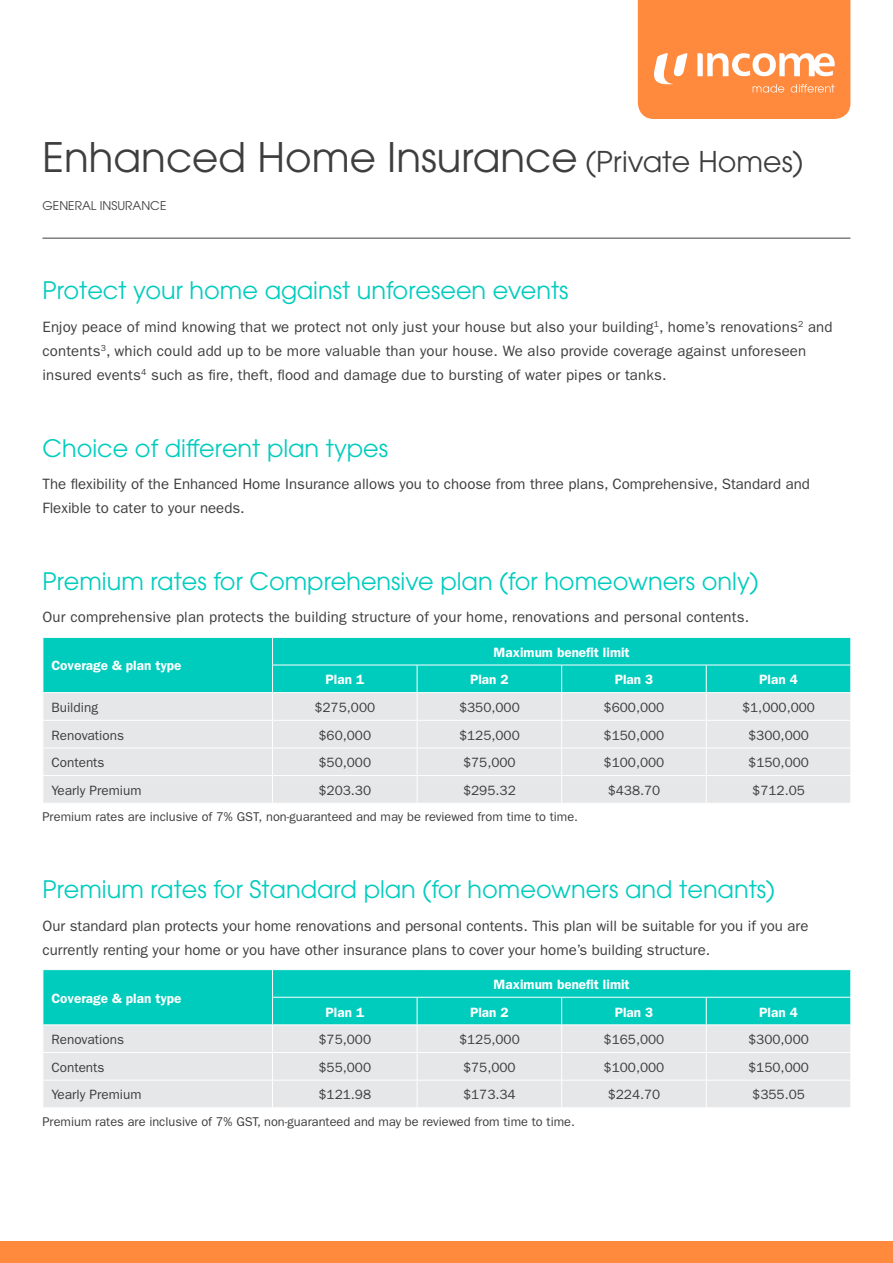
<style>
.page{position:relative;width:893px;height:1263px;background:#fff}
.page>*{position:absolute;margin:0;border:0;box-sizing:border-box;transform-origin:0 0}
.t1{font:40.5px "Avant Garde";color:#3e3e3f}
.t2{font:24px "Avant Garde";color:#00ccbe}
.t3{font:15px/24px "ITC Franklin Gothic Std";letter-spacing:.01em;color:#3e3e3f}
.t4{font:13.5px "Franklin Gothic";color:#3e3e3f}
.t5{font:600 13.5px "Franklin Gothic";color:#fff}
.t6{font:12.75px "Franklin Gothic";color:#3e3e3f}
.t7{font:12.75px "ITC Franklin Gothic Std";color:#3e3e3f}
.t8{font:12px "Avant Garde";color:#3e3e3f}
.s1{font-size:28.5px}
</style>
<div class="page">
<hr style="left:43px;top:238px;width:807px;height:1px;background:#3e3e3f">
<svg style="left:638px;top:0;width:212px;height:119px"></svg>
<div style="left:44px;top:638px;width:806px;height:54px;background:#00ccbe"></div>
<div style="left:44px;top:693px;width:806px;height:110px;background:#e6e7e9"></div>
<hr style="left:272px;top:665px;width:145px;height:1px;background:#fff">
<hr style="left:417px;top:665px;width:145px;height:1px;background:#fff">
<hr style="left:562px;top:665px;width:144px;height:1px;background:#fff">
<hr style="left:706px;top:665px;width:145px;height:1px;background:#fff">
<hr style="left:43px;top:720px;width:230px;height:1px;background:#fff">
<hr style="left:273px;top:720px;width:144px;height:1px;background:#fff">
<hr style="left:417px;top:720px;width:145px;height:1px;background:#fff">
<hr style="left:562px;top:720px;width:144px;height:1px;background:#fff">
<hr style="left:706px;top:720px;width:145px;height:1px;background:#fff">
<hr style="left:43px;top:747px;width:230px;height:1px;background:#fff">
<hr style="left:273px;top:747px;width:144px;height:1px;background:#fff">
<hr style="left:417px;top:747px;width:145px;height:1px;background:#fff">
<hr style="left:562px;top:747px;width:144px;height:1px;background:#fff">
<hr style="left:706px;top:747px;width:145px;height:1px;background:#fff">
<hr style="left:43px;top:775px;width:230px;height:1px;background:#fff">
<hr style="left:273px;top:775px;width:144px;height:1px;background:#fff">
<hr style="left:417px;top:775px;width:145px;height:1px;background:#fff">
<hr style="left:562px;top:775px;width:144px;height:1px;background:#fff">
<hr style="left:706px;top:775px;width:145px;height:1px;background:#fff">
<svg style="left:43px;top:638px;width:1px;height:165px"></svg>
<hr style="left:43px;top:692px;width:230px;height:1px;background:#fff">
<svg style="left:272px;top:638px;width:1px;height:165px"></svg>
<svg style="left:417px;top:665px;width:1px;height:138px"></svg>
<svg style="left:561px;top:665px;width:1px;height:138px"></svg>
<svg style="left:706px;top:665px;width:1px;height:138px"></svg>
<svg style="left:850px;top:638px;width:1px;height:54px"></svg>
<hr style="left:417px;top:692px;width:145px;height:1px;background:#fff">
<hr style="left:706px;top:692px;width:145px;height:1px;background:#fff">
<div style="left:44px;top:970px;width:806px;height:54px;background:#00ccbe"></div>
<div style="left:44px;top:1025px;width:806px;height:82px;background:#e6e7e9"></div>
<hr style="left:272px;top:997px;width:145px;height:1px;background:#fff">
<hr style="left:417px;top:997px;width:145px;height:1px;background:#fff">
<hr style="left:562px;top:997px;width:144px;height:1px;background:#fff">
<hr style="left:706px;top:997px;width:145px;height:1px;background:#fff">
<hr style="left:43px;top:1052px;width:230px;height:1px;background:#fff">
<hr style="left:273px;top:1052px;width:144px;height:1px;background:#fff">
<hr style="left:417px;top:1052px;width:145px;height:1px;background:#fff">
<hr style="left:562px;top:1052px;width:144px;height:1px;background:#fff">
<hr style="left:706px;top:1052px;width:145px;height:1px;background:#fff">
<hr style="left:43px;top:1080px;width:230px;height:1px;background:#fff">
<hr style="left:273px;top:1080px;width:144px;height:1px;background:#fff">
<hr style="left:417px;top:1080px;width:145px;height:1px;background:#fff">
<hr style="left:562px;top:1080px;width:144px;height:1px;background:#fff">
<hr style="left:706px;top:1080px;width:145px;height:1px;background:#fff">
<svg style="left:43px;top:970px;width:1px;height:137px"></svg>
<svg style="left:272px;top:970px;width:1px;height:137px"></svg>
<svg style="left:417px;top:997px;width:1px;height:110px"></svg>
<svg style="left:561px;top:997px;width:1px;height:110px"></svg>
<svg style="left:706px;top:997px;width:1px;height:110px"></svg>
<svg style="left:850px;top:970px;width:1px;height:55px"></svg>
<div style="left:0;top:1242px;width:893px;height:21px;background:#ff893d"></div>
<h1 class="t1" style="left:43px;top:133px;width:762px">Enhanced Home Insurance <span class="s1">(Private Homes)</span></h1>
<p class="t8" style="left:43px;top:198px;width:125px">GENERAL INSURANCE</p>
<h2 class="t2" style="left:43px;top:276px;width:527px">Protect your home against unforeseen events</h2>
<p class="t3" style="left:43px;top:315px;width:792px">Enjoy peace of mind knowing that we protect not only just your house but also your building<sup>1</sup>, home’s renovations<sup>2</sup> and contents<sup>3</sup>, which could add up to be more valuable than your house. We also provide coverage against unforeseen insured events<sup>4</sup> such as fire, theft, flood and damage due to bursting of water pipes or tanks.</p>
<h2 class="t2" style="left:43px;top:434px;width:347px">Choice of different plan types</h2>
<p class="t3" style="left:43px;top:472px;width:769px">The flexibility of the Enhanced Home Insurance allows you to choose from three plans, Comprehensive, Standard and<br>Flexible to cater to your needs.</p>
<h2 class="t2" style="left:43px;top:567px;width:718px">Premium rates for Comprehensive plan (for homeowners only)</h2>
<p class="t3" style="left:43px;top:605px;width:708px">Our comprehensive plan protects the building structure of your home, renovations and personal contents.</p>
<p class="t5" style="left:51px;top:658px;width:132px">Coverage &amp; plan type</p>
<p class="t5" style="left:494px;top:644px;width:138px">Maximum benefit limit</p>
<p class="t5" style="left:325px;top:672px;width:40px">Plan 1</p>
<p class="t5" style="left:470px;top:672px;width:40px">Plan 2</p>
<p class="t5" style="left:615px;top:672px;width:40px">Plan 3</p>
<p class="t5" style="left:759px;top:672px;width:40px">Plan 4</p>
<p class="t4" style="left:51px;top:699px;width:48px">Building</p>
<p class="t4" style="left:314px;top:699px;width:62px">$275,000</p>
<p class="t4" style="left:459px;top:699px;width:62px">$350,000</p>
<p class="t4" style="left:604px;top:699px;width:62px">$600,000</p>
<p class="t4" style="left:742px;top:699px;width:74px">$1,000,000</p>
<p class="t4" style="left:51px;top:727px;width:74px">Renovations</p>
<p class="t4" style="left:318px;top:727px;width:54px">$60,000</p>
<p class="t4" style="left:459px;top:727px;width:62px">$125,000</p>
<p class="t4" style="left:604px;top:727px;width:62px">$150,000</p>
<p class="t4" style="left:748px;top:727px;width:62px">$300,000</p>
<p class="t4" style="left:51px;top:755px;width:55px">Contents</p>
<p class="t4" style="left:318px;top:755px;width:54px">$50,000</p>
<p class="t4" style="left:463px;top:755px;width:54px">$75,000</p>
<p class="t4" style="left:604px;top:755px;width:62px">$100,000</p>
<p class="t4" style="left:748px;top:755px;width:62px">$150,000</p>
<p class="t4" style="left:51px;top:782px;width:92px">Yearly Premium</p>
<p class="t4" style="left:319px;top:782px;width:54px">$203.30</p>
<p class="t4" style="left:463px;top:782px;width:54px">$295.32</p>
<p class="t4" style="left:608px;top:782px;width:54px">$438.70</p>
<p class="t4" style="left:752px;top:782px;width:54px">$712.05</p>
<p class="t6" style="left:43px;top:810px;width:537px">Premium rates are inclusive of 7% GST, non-guaranteed and may be reviewed from time to time.</p>
<h2 class="t2" style="left:43px;top:875px;width:734px">Premium rates for Standard plan (for homeowners and tenants)</h2>
<p class="t3" style="left:43px;top:914px;width:767px">Our standard plan protects your home renovations and personal contents. This plan will be suitable for you if you are currently renting your home or you have other insurance plans to cover your home’s building structure.</p>
<p class="t5" style="left:51px;top:990px;width:132px">Coverage &amp; plan type</p>
<p class="t5" style="left:494px;top:976px;width:138px">Maximum benefit limit</p>
<p class="t5" style="left:325px;top:1004px;width:40px">Plan 1</p>
<p class="t5" style="left:470px;top:1004px;width:40px">Plan 2</p>
<p class="t5" style="left:615px;top:1004px;width:40px">Plan 3</p>
<p class="t5" style="left:759px;top:1004px;width:40px">Plan 4</p>
<p class="t4" style="left:51px;top:1032px;width:74px">Renovations</p>
<p class="t4" style="left:318px;top:1032px;width:54px">$75,000</p>
<p class="t4" style="left:459px;top:1032px;width:62px">$125,000</p>
<p class="t4" style="left:604px;top:1032px;width:62px">$165,000</p>
<p class="t4" style="left:748px;top:1032px;width:62px">$300,000</p>
<p class="t4" style="left:51px;top:1059px;width:55px">Contents</p>
<p class="t4" style="left:318px;top:1059px;width:54px">$55,000</p>
<p class="t4" style="left:463px;top:1059px;width:54px">$75,000</p>
<p class="t4" style="left:604px;top:1059px;width:62px">$100,000</p>
<p class="t4" style="left:748px;top:1059px;width:62px">$150,000</p>
<p class="t4" style="left:51px;top:1087px;width:92px">Yearly Premium</p>
<p class="t4" style="left:318px;top:1087px;width:54px">$121.98</p>
<p class="t4" style="left:463px;top:1087px;width:54px">$173.34</p>
<p class="t4" style="left:608px;top:1087px;width:54px">$224.70</p>
<p class="t4" style="left:752px;top:1087px;width:54px">$355.05</p>
<p class="t7" style="left:43px;top:1114px;width:534px">Premium rates are inclusive of 7% GST, non-guaranteed and may be reviewed from time to time.</p>
</div>
